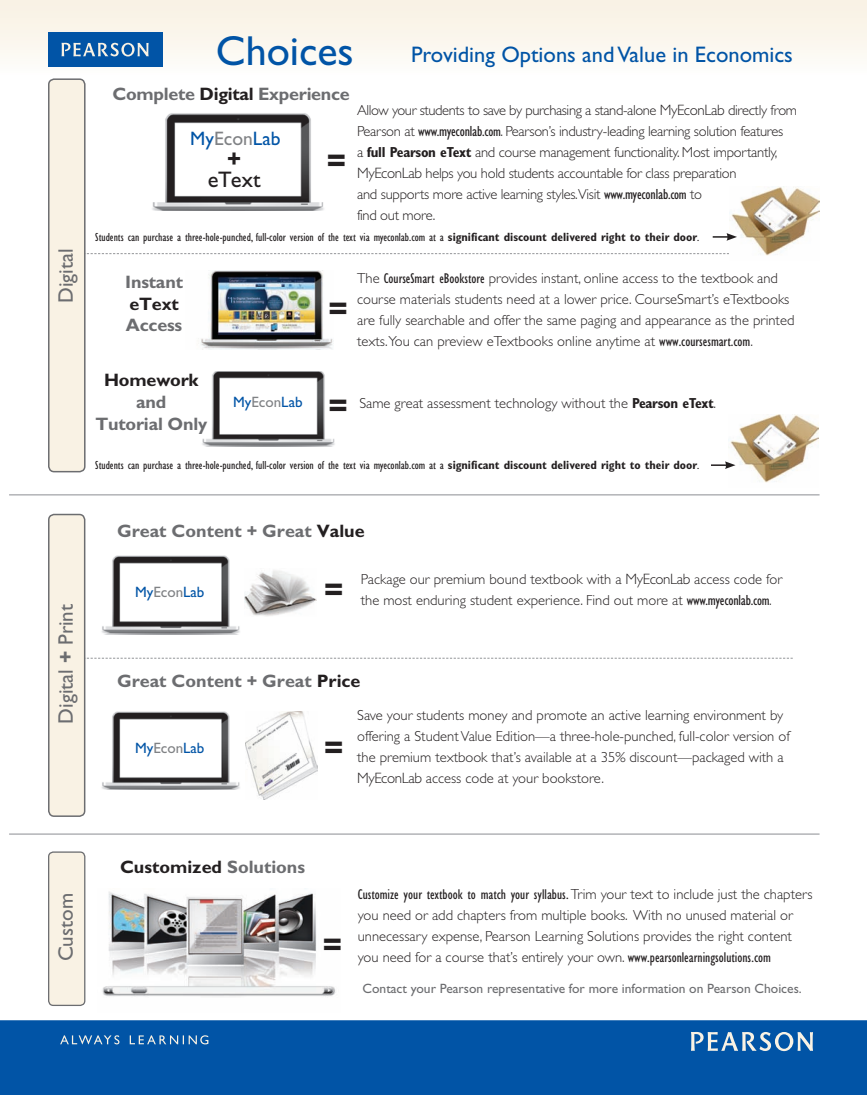
<style>
.page{position:relative;width:867px;height:1095px;background:#fff}
.page>*{position:absolute;margin:0;border:0;box-sizing:border-box;transform-origin:0 0}
.t1{font:42px "Gill Sans Std";color:#0154a6}
.t2{font:700 33px "Gill Sans Std";color:#231f20}
.t3{font:700 24px "Gill Sans Std";color:#231f20}
.t4{font:22.5px "Gill Sans Std";color:#0154a6}
.t5{font:22.5px "Gill Sans Std";letter-spacing:-.005em;color:#231f20}
.t6{font:21px "Gill Sans Std";color:#6c6d70}
.t7{font:19.5px "Gill Sans Std";color:#0154a6}
.t8{font:700 18px/21.6px "Gill Sans Std";letter-spacing:-.01em;color:#6c6d70}
.t9{font:700 18px "Gill Sans Std";color:#231f20}
.t10{font:15px "Gill Sans Std";color:#0154a6}
.t11{font:300 14.55px/21px "Gill Sans Std";color:#231f20}
.t12{font:300 14.55px/21px "Gill Sans Std";letter-spacing:-.02em;color:#231f20}
.t13{font:13.5px "Gill Sans Std";color:#6c6d70}
.t14{font:condensed 12px "Gill Sans Std";color:#231f20}
.s1{color:#231f20}
.s2{font-size:15px}
.s3{font-weight:400;font-stretch:condensed}
.s4{font-weight:400;font-stretch:condensed;font-size:15px}
.s5{font-weight:700;font-stretch:condensed}
.s6{color:#808285}
.s7{font-weight:700}
.s8{color:#6c6d70}
</style>
<div class="page">
<svg style="left:85px;top:253px;width:644px;height:1px"></svg>
<hr style="left:9px;top:494px;width:810px;height:1px;background:#b2b3b7">
<img style="left:245px;top:570px;width:72px;height:46px">
<img style="left:730px;top:414px;width:88px;height:69px">
<img style="left:102px;top:891px;width:234px;height:106px">
<div style="left:0;top:0;width:867px;height:98px;background:linear-gradient(to bottom,#f6f0e1,#fff)"></div>
<div style="left:0;top:1020px;width:867px;height:74px;background:#0154a6"></div>
<svg style="left:691px;top:1032px;width:122px;height:19px"></svg>
<svg style="left:60px;top:1035px;width:148px;height:9px"></svg>
<img style="left:202px;top:371px;width:133px;height:75px">
<img style="left:101px;top:555px;width:139px;height:79px">
<img style="left:101px;top:711px;width:139px;height:78px">
<img style="left:152px;top:113px;width:172px;height:98px">
<img style="left:201px;top:270px;width:132px;height:79px">
<div style="left:49px;top:852px;width:36px;height:153px;background:#f9f2e4;border-radius:5px"></div>
<div style="left:48px;top:851px;width:37px;height:154px;border:1px solid #6c6d70;border-radius:5px"></div>
<hr style="left:9px;top:833px;width:810px;height:1px;background:#b2b3b7">
<img style="left:245px;top:712px;width:72px;height:87px">
<svg style="left:85px;top:657px;width:708px;height:1px"></svg>
<div style="left:48px;top:33px;width:114px;height:34px;background:#0154a6"></div>
<svg style="left:62px;top:43px;width:87px;height:13px"></svg>
<img style="left:729px;top:187px;width:90px;height:69px">
<svg style="left:712px;top:233px;width:25px;height:8px"></svg>
<svg style="left:711px;top:461px;width:24px;height:8px"></svg>
<div style="left:49px;top:79px;width:36px;height:392px;background:#f9f2e4;border-radius:5px"></div>
<div style="left:48px;top:78px;width:37px;height:394px;border:2px solid #6c6d70;border-radius:5px"></div>
<div style="left:49px;top:514px;width:36px;height:302px;background:#f9f2e4;border-radius:5px"></div>
<div style="left:48px;top:513px;width:37px;height:303px;border:2px solid #6c6d70;border-radius:5px"></div>
<p class="t6" style="left:54px;top:303px;width:56px;rotate:-90deg">Digital</p>
<p class="t1" style="left:216px;top:27px;width:139px">Choices</p>
<p class="t4" style="left:411px;top:41px;width:383px">Providing Options and Value in Economics</p>
<p class="t8" style="left:113px;top:83px;width:239px">Complete <span class="s1">Digital</span> Experience</p>
<p class="t12" style="left:357px;top:99px;width:441px">Allow your students to save by purchasing a stand-alone <span class="s2">MyEconLab</span> directly from Pearson at <span class="s3">www.</span><span class="s4">myeconlab</span><span class="s3">.com</span>. Pearson’s industry-leading learning solution features<br>a <span class="s5">full Pearson eText</span> and course management functionality. Most importantly, <span class="s2">MyEconLab</span> helps you hold students accountable for class preparation<br>and supports more active learning styles.Visit <span class="s3">www.</span><span class="s4">myeconlab</span><span class="s3">.com</span> to<br>find out more.</p>
<p class="t7" style="left:190px;top:127px;width:92px">My<span class="s6">Econ</span>Lab</p>
<p class="t3" style="left:227px;top:145px;width:16px">+</p>
<p class="t5" style="left:208px;top:166px;width:54px">eText</p>
<p class="t2" style="left:327px;top:141px;width:21px">=</p>
<p class="t14" style="left:95px;top:230px;width:605px">Students can purchase a three-hole-punched, full-color version of the text via myeconlab.com at a <span class="s7">significant discount delivered right to their door</span>.</p>
<p class="t8" style="left:125px;top:271px;width:59px">Instant <span class="s1">eText<br></span>Access</p>
<p class="t8" style="left:95px;top:369px;width:113px;text-align:center"><span class="s1">Homework </span>and<br>Tutorial Only</p>
<p class="t10" style="left:233px;top:393px;width:71px">My<span class="s6">Econ</span>Lab</p>
<p class="t2" style="left:328px;top:289px;width:21px">=</p>
<p class="t11" style="left:357px;top:268px;width:438px">The <span class="s3">CourseSmart eBookstore</span> provides instant, online access to the textbook and course materials students need at a lower price. CourseSmart’s eTextbooks are fully searchable and offer the same paging and appearance as the printed texts.You can preview eTextbooks online anytime at <span class="s3">www.coursesmart.com</span>.</p>
<p class="t2" style="left:328px;top:386px;width:21px">=</p>
<p class="t11" style="left:359px;top:393px;width:358px">Same great assessment technology without the <span class="s5">Pearson eText</span>.</p>
<p class="t14" style="left:95px;top:458px;width:605px">Students can purchase a three-hole-punched, full-color version of the text via myeconlab.com at a <span class="s7">significant discount delivered right to their door</span>.</p>
<p class="t6" style="left:54px;top:723px;width:121px;rotate:-90deg">Digital <span class="s7">+</span> Print</p>
<p class="t8" style="left:117px;top:520px;width:249px">Great Content + Great <span class="s1">Value</span></p>
<p class="t10" style="left:135px;top:583px;width:71px">My<span class="s6">Econ</span>Lab</p>
<p class="t2" style="left:324px;top:570px;width:21px">=</p>
<p class="t11" style="left:361px;top:569px;width:423px">Package our premium bound textbook with a <span class="s2">MyEconLab</span> access code for the most enduring student experience. Find out more at <span class="s3">www.</span><span class="s4">myeconlab</span><span class="s3">.com</span>.</p>
<p class="t8" style="left:117px;top:670px;width:245px">Great Content + Great <span class="s1">Price</span></p>
<p class="t10" style="left:135px;top:739px;width:71px">My<span class="s6">Econ</span>Lab</p>
<p class="t2" style="left:324px;top:728px;width:21px">=</p>
<p class="t11" style="left:357px;top:705px;width:434px">Save your students money and promote an active learning environment by offering a Student Value Edition—a three-hole-punched, full-color version of the premium textbook that’s available at a 35% discount—packaged with a <span class="s2">MyEconLab</span> access code at your bookstore.</p>
<p class="t6" style="left:54px;top:961px;width:70px;rotate:-90deg">Custom</p>
<p class="t9" style="left:120px;top:856px;width:186px">Customized <span class="s8">Solutions</span></p>
<p class="t2" style="left:323px;top:924px;width:21px">=</p>
<p class="t11" style="left:358px;top:883px;width:456px"><span class="s3">Customize your textbook to match your syllabus.</span> Trim your text to include just the chapters you need or add chapters from multiple books. With no unused material or unnecessary expense, Pearson Learning Solutions provides the right content you need for a course that’s entirely your own. <span class="s3">www.pearsonlearningsolutions.com</span></p>
<p class="t13" style="left:362px;top:980px;width:440px">Contact your Pearson representative for more information on Pearson Choices.</p>
</div>
